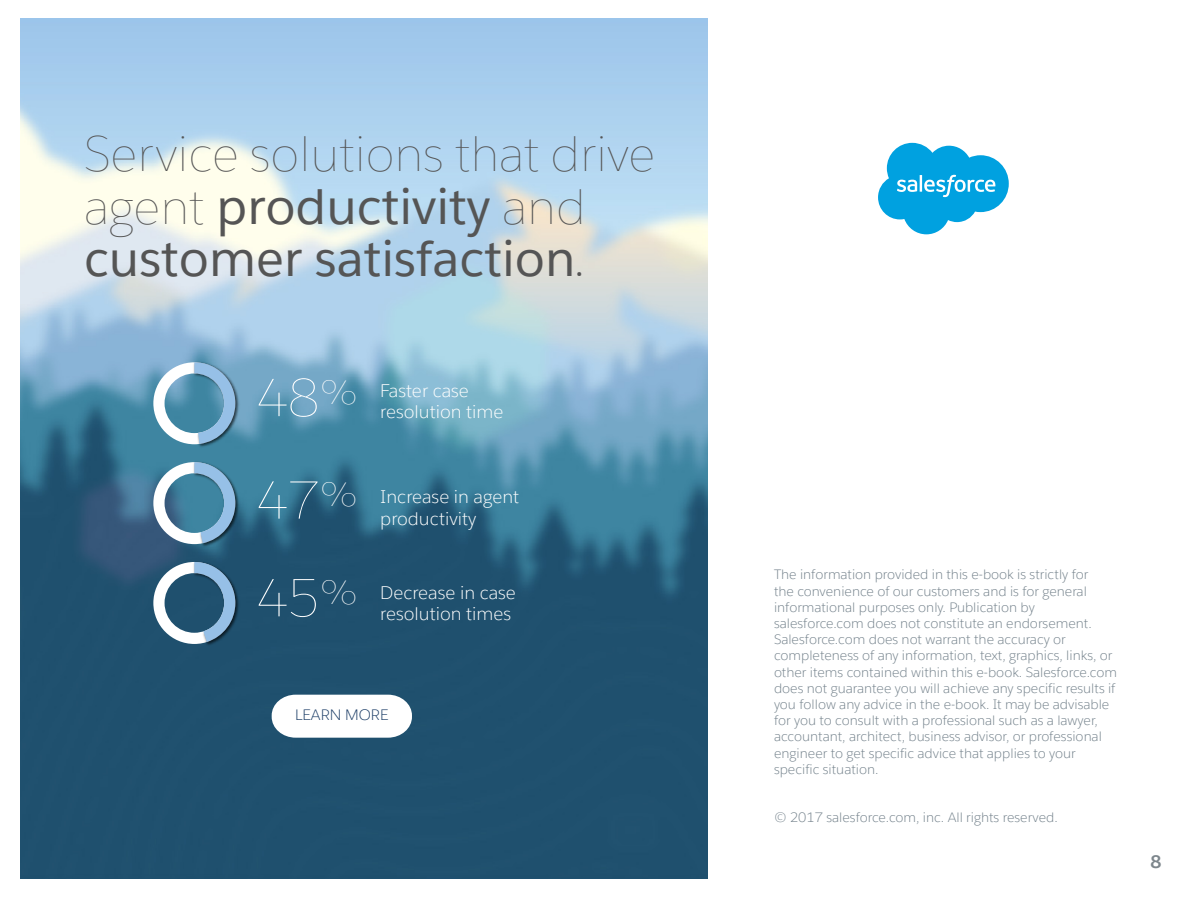
<style>
.page{position:relative;width:1200px;height:900px;background:#fff}
.page>*{position:absolute;margin:0;border:0;box-sizing:border-box;transform-origin:0 0}
.t1{font:100 52.65px "Salesforce Sans";color:#fff}
.t2{font:100 49.5px/52.5px "Salesforce Sans";color:#555}
.t3{font:300 18.15px "Salesforce Sans";color:#fff}
.Body{font:700 18px "Salesforce Sans";color:#7d868c}
.Body-2{font:300 15px "Salesforce Sans";color:#173963}
.t4{font:300 13.5px/16.2px "Salesforce Sans";color:#72808a;text-align:justify}
.s1{font-weight:400}
.s2{font-weight:300}
</style>
<div class="page">
<img style="left:20px;top:18px;width:688px;height:861px">
<svg style="left:878px;top:143px;width:131px;height:91px"></svg>
<img style="left:192px;top:460px;width:48px;height:89px">
<svg style="left:153px;top:462px;width:82px;height:82px"></svg>
<img style="left:192px;top:559px;width:48px;height:89px">
<svg style="left:153px;top:562px;width:82px;height:82px"></svg>
<img style="left:192px;top:360px;width:48px;height:89px">
<svg style="left:153px;top:362px;width:82px;height:82px"></svg>
<svg style="left:272px;top:695px;width:140px;height:43px"></svg>
<p class="t2" style="left:84px;top:128px;width:573px">Service solutions that drive agent <span class="s1">productivity</span> and <span class="s1">customer satisfaction</span><span class="s2">.</span></p>
<p class="t1" style="left:257px;top:366px;width:104px">48<sup>%</sup></p>
<p class="t1" style="left:257px;top:468px;width:104px">47<sup>%</sup></p>
<p class="t1" style="left:257px;top:566px;width:104px">45<sup>%</sup></p>
<p class="t3" style="left:380px;top:379px;width:90px">Faster case</p>
<p class="t3" style="left:380px;top:401px;width:125px">resolution time</p>
<p class="t3" style="left:380px;top:485px;width:140px">Increase in agent</p>
<p class="t3" style="left:380px;top:507px;width:98px">productivity</p>
<p class="t3" style="left:380px;top:581px;width:137px">Decrease in case</p>
<p class="t3" style="left:380px;top:603px;width:133px">resolution times</p>
<p class="Body-2" style="left:295px;top:706px;width:95px">LEARN MORE</p>
<p class="t4" style="left:774px;top:566px;width:316px">The information provided in this e-book is strictly for the convenience of our customers and is for general informational purposes only. Publication by</p>
<p class="t4" style="left:774px;top:615px;width:345px;text-align:left">salesforce.com does not constitute an endorsement.<br>Salesforce.com does not warrant the accuracy or completeness of any information, text, graphics, links, or other items contained within this e-book. Salesforce.com does not guarantee you will achieve any specific results if you follow any advice in the e-book. It may be advisable for you to consult with a professional such as a lawyer, accountant, architect, business advisor, or professional engineer to get specific advice that applies to your specific situation.</p>
<p class="t4" style="left:774px;top:809px;width:285px">© 2017 salesforce.com, inc. All rights reserved.</p>
<p class="Body" style="left:1151px;top:850px;width:12px">8</p>
</div>
